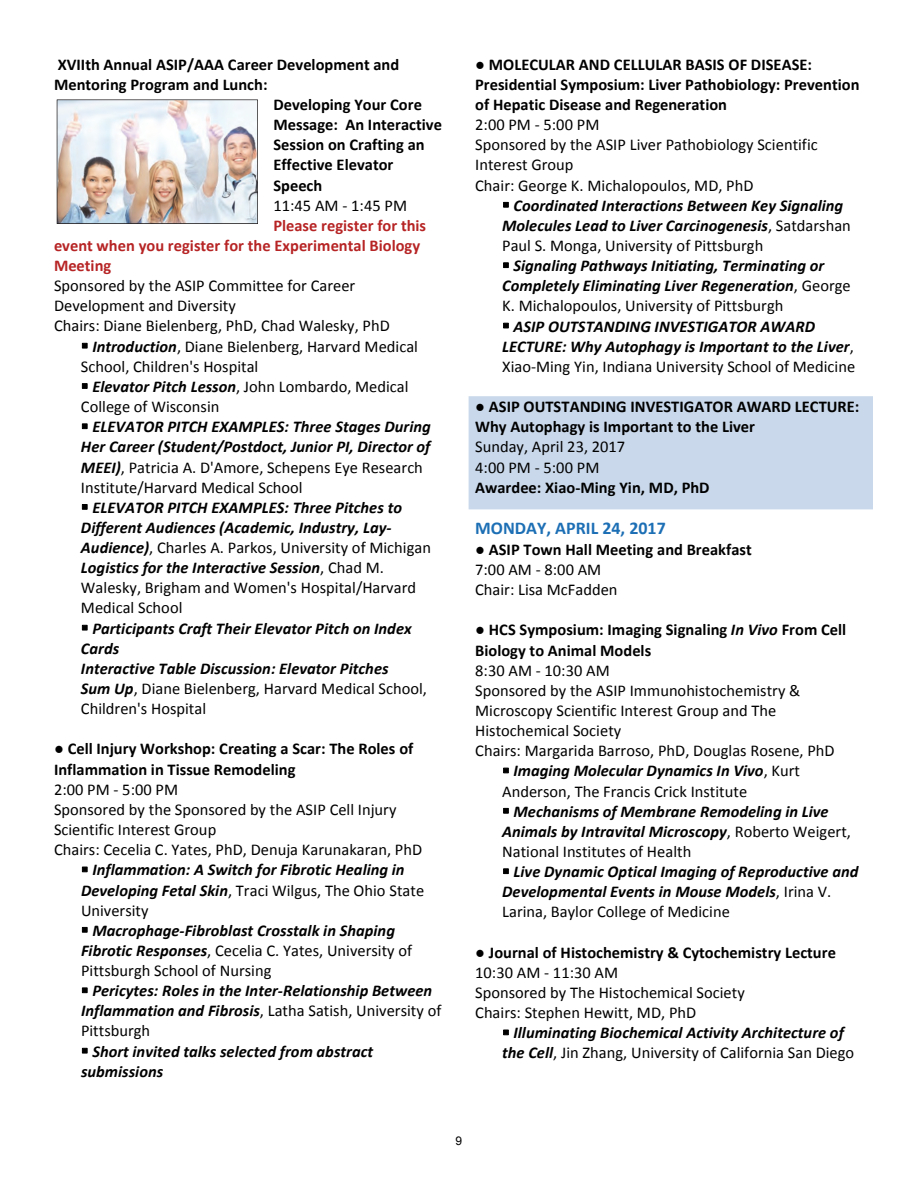
<style>
.page{position:relative;width:918px;height:1188px;background:#fff}
.page>*{position:absolute;margin:0;border:0;box-sizing:border-box;transform-origin:0 0}
.t1{font:700 18px "Calibri";color:#1d6fb5}
.t2{font:italic 700 16.5px/20.1px "Calibri";color:#000}
.t3{font:16.5px/20.1px "Calibri";color:#000}
.t4{font:700 16.5px/20.1px "Calibri";color:#000}
.t5{font:700 16.5px/20.1px "Calibri";color:#b72425}
.t6{font:12px "Arial";color:#000}
.s1{font-weight:700;font-style:italic}
.s2{font-weight:400;font-style:normal}
.s3{font-style:italic}
</style>
<div class="page">
<img style="left:57px;top:99px;width:201px;height:125px">
<p class="t4" style="left:58px;top:55px;width:343px">XVIIth Annual ASIP/AAA Career Development and</p>
<p class="t4" style="left:54px;top:76px;width:215px">Mentoring Program and Lunch:</p>
<p class="t4" style="left:273px;top:96px;width:150px">Developing Your Core</p>
<p class="t4" style="left:273px;top:116px;width:170px">Message: An Interactive</p>
<p class="t4" style="left:273px;top:136px;width:153px">Session on Crafting an</p>
<p class="t4" style="left:273px;top:156px;width:122px">Effective Elevator</p>
<p class="t4" style="left:273px;top:176px;width:50px">Speech</p>
<p class="t3" style="left:273px;top:197px;width:135px">11:45 AM - 1:45 PM</p>
<p class="t5" style="left:54px;top:217px;width:374px;text-indent:219px">Please register for this event when you register for the Experimental Biology<br>Meeting</p>
<p class="t3" style="left:54px;top:277px;width:337px">Sponsored by the ASIP Committee for Career<br>Development and Diversity<br>Chairs: Diane Bielenberg, PhD, Chad Walesky, PhD</p>
<p class="t3" style="left:81px;top:337px;width:339px">▪ <span class="s1">Introduction</span>, Diane Bielenberg, Harvard Medical<br>School, Children's Hospital</p>
<p class="t3" style="left:81px;top:378px;width:329px">▪ <span class="s1">Elevator Pitch Lesson</span>, John Lombardo, Medical<br>College of Wisconsin</p>
<p class="t2" style="left:81px;top:418px;width:351px">▪ ELEVATOR PITCH EXAMPLES: Three Stages During Her Career (Student/Postdoct, Junior PI, Director of MEEI)<span class="s2">, Patricia A. D'Amore, Schepens Eye Research Institute/Harvard Medical School</span></p>
<p class="t2" style="left:81px;top:499px;width:352px">▪ ELEVATOR PITCH EXAMPLES: Three Pitches to Different Audiences (Academic, Industry, Lay-Audience)<span class="s2">, Charles A. Parkos, University of Michigan </span>Logistics for the Interactive Session<span class="s2">, Chad M.<br>Walesky, Brigham and Women's Hospital/Harvard Medical School</span></p>
<p class="t2" style="left:81px;top:619px;width:348px">▪ Participants Craft Their Elevator Pitch on Index Cards<br>Interactive Table Discussion: Elevator Pitches<br>Sum Up<span class="s2">, Diane Bielenberg, Harvard Medical School, Children's Hospital</span></p>
<p class="t4" style="left:54px;top:740px;width:361px">● Cell Injury Workshop: Creating a Scar: The Roles of<br>Inflammation in Tissue Remodeling</p>
<p class="t3" style="left:54px;top:781px;width:370px">2:00 PM - 5:00 PM<br>Sponsored by the Sponsored by the ASIP Cell Injury Scientific Interest Group<br>Chairs: Cecelia C. Yates, PhD, Denuja Karunakaran, PhD</p>
<p class="t2" style="left:81px;top:861px;width:345px">▪ Inflammation: A Switch for Fibrotic Healing in<br>Developing Fetal Skin<span class="s2">, Traci Wilgus, The Ohio State<br>University</span></p>
<p class="t2" style="left:81px;top:922px;width:333px">▪ Macrophage-Fibroblast Crosstalk in Shaping<br>Fibrotic Responses<span class="s2">, Cecelia C. Yates, University of<br>Pittsburgh School of Nursing</span></p>
<p class="t2" style="left:81px;top:982px;width:362px">▪ Pericytes: Roles in the Inter-Relationship Between<br>Inflammation and Fibrosis<span class="s2">, Latha Satish, University of<br>Pittsburgh</span></p>
<p class="t2" style="left:81px;top:1042px;width:294px">▪ Short invited talks selected from abstract submissions</p>
<p class="t4" style="left:475px;top:56px;width:386px">● MOLECULAR AND CELLULAR BASIS OF DISEASE:<br>Presidential Symposium: Liver Pathobiology: Prevention of Hepatic Disease and Regeneration</p>
<p class="t3" style="left:475px;top:116px;width:344px">2:00 PM - 5:00 PM<br>Sponsored by the ASIP Liver Pathobiology Scientific<br>Interest Group<br>Chair: George K. Michalopoulos, MD, PhD</p>
<p class="t2" style="left:502px;top:197px;width:350px">▪ Coordinated Interactions Between Key Signaling<br>Molecules Lead to Liver Carcinogenesis<span class="s2">, Satdarshan<br>Paul S. Monga, University of Pittsburgh</span></p>
<p class="t2" style="left:502px;top:257px;width:350px">▪ Signaling Pathways Initiating, Terminating or<br>Completely Eliminating Liver Regeneration<span class="s2">, George<br>K. Michalopoulos, University of Pittsburgh</span></p>
<p class="t2" style="left:502px;top:317px;width:355px">▪ ASIP OUTSTANDING INVESTIGATOR AWARD<br>LECTURE: Why Autophagy is Important to the Liver<span class="s2">,<br>Xiao-Ming Yin, Indiana University School of Medicine</span></p>
<p class="t4" style="left:475px;top:398px;width:386px">● ASIP OUTSTANDING INVESTIGATOR AWARD LECTURE:<br>Why Autophagy is Important to the Liver</p>
<p class="t3" style="left:475px;top:438px;width:152px">Sunday, April 23, 2017<br>4:00 PM - 5:00 PM</p>
<p class="t4" style="left:475px;top:479px;width:236px">Awardee: Xiao-Ming Yin, MD, PhD</p>
<p class="t1" style="left:475px;top:521px;width:192px">MONDAY, APRIL 24, 2017</p>
<p class="t4" style="left:475px;top:541px;width:278px">● ASIP Town Hall Meeting and Breakfast</p>
<p class="t3" style="left:475px;top:561px;width:144px">7:00 AM - 8:00 AM<br>Chair: Lisa McFadden</p>
<p class="t4" style="left:475px;top:621px;width:373px">● HCS Symposium: Imaging Signaling <span class="s3">In Vivo</span> From Cell<br>Biology to Animal Models</p>
<p class="t3" style="left:475px;top:662px;width:361px">8:30 AM - 10:30 AM<br>Sponsored by the ASIP Immunohistochemistry &amp; Microscopy Scientific Interest Group and The Histochemical Society<br>Chairs: Margarida Barroso, PhD, Douglas Rosene, PhD</p>
<p class="t3" style="left:502px;top:762px;width:299px">▪ <span class="s1">Imaging Molecular Dynamics In Vivo</span>, Kurt<br>Anderson, The Francis Crick Institute</p>
<p class="t2" style="left:502px;top:803px;width:350px">▪ Mechanisms of Membrane Remodeling in Live<br>Animals by Intravital Microscopy<span class="s2">, Roberto Weigert,<br>National Institutes of Health</span></p>
<p class="t2" style="left:502px;top:863px;width:358px">▪ Live Dynamic Optical Imaging of Reproductive and<br>Developmental Events in Mouse Models<span class="s2">, Irina V.<br>Larina, Baylor College of Medicine</span></p>
<p class="t4" style="left:475px;top:944px;width:362px">● Journal of Histochemistry &amp; Cytochemistry Lecture</p>
<p class="t3" style="left:475px;top:964px;width:271px">10:30 AM - 11:30 AM<br>Sponsored by The Histochemical Society<br>Chairs: Stephen Hewitt, MD, PhD</p>
<p class="t2" style="left:502px;top:1024px;width:354px">▪ Illuminating Biochemical Activity Architecture of the Cell<span class="s2">, Jin Zhang, University of California San Diego</span></p>
<p class="t6" style="left:456px;top:1133px;width:8px">9</p>
</div>
